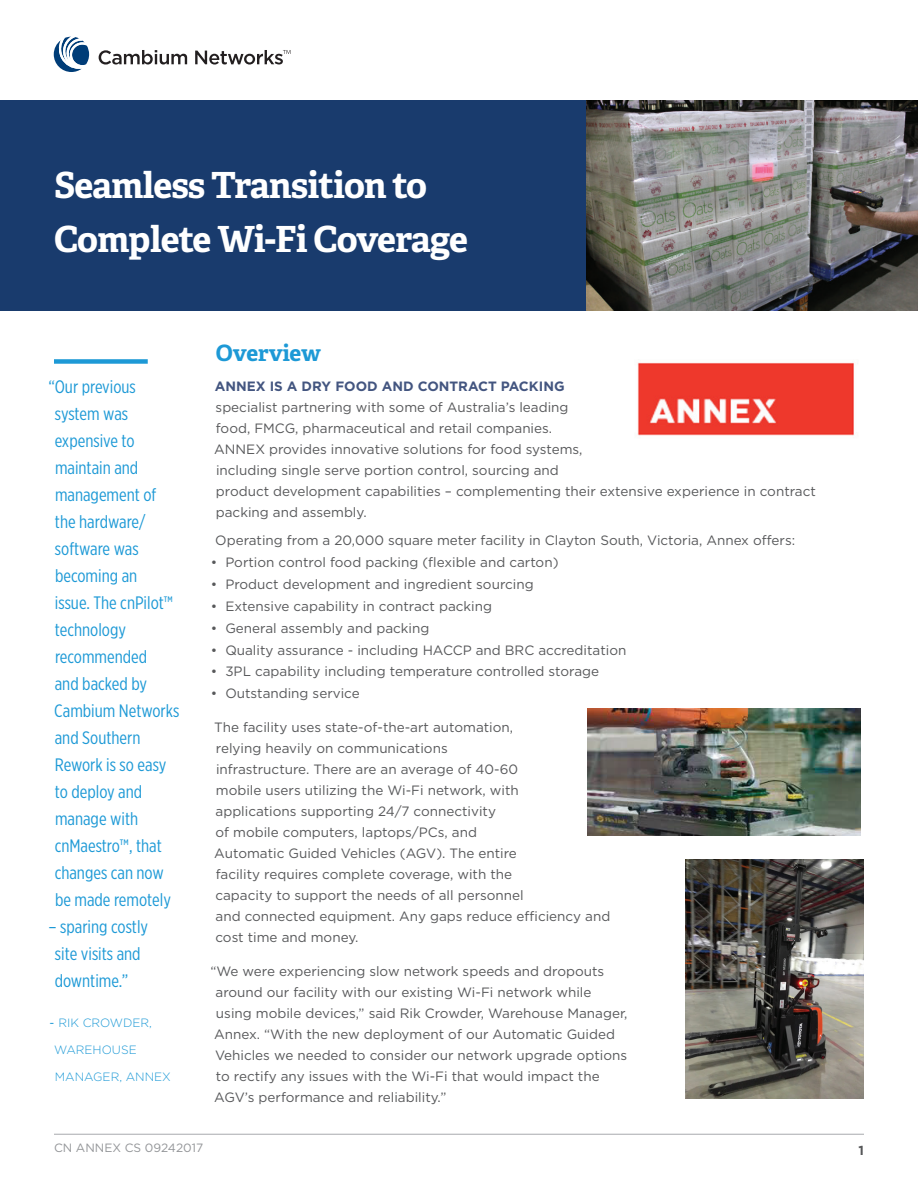
<style>
.page{position:relative;width:918px;height:1188px;background:#fff}
.page>*{position:absolute;margin:0;border:0;box-sizing:border-box;transform-origin:0 0}
.t1{font:700 36px/54px "Adelle";letter-spacing:-.025em;color:#fff}
.t2{font:700 22.5px "Adelle";letter-spacing:-.015em;color:#1d99d6}
.t3{font:18px/27px "Gotham X Narrow";color:#1d99d6}
.t4{font:13.5px/21px "Gotham";color:#57585a}
.t5{font:700 13.5px "Gotham";color:#435580}
.t6{font:13.05px "Gotham";color:#57585a}
.t7{font:700 13.05px "Gotham";color:#57585a}
.t8{font:300 12px "Gotham";color:#1d99d6}
.t9{font:12px "Gotham";color:#939598}
.s1{font-weight:400}
</style>
<div class="page">
<hr style="left:54px;top:1134px;width:810px;height:1px;background:#a8a9ad">
<div style="left:54px;top:359px;width:94px;height:5px;background:#1d99d6"></div>
<div style="left:0;top:100px;width:918px;height:210px;background:#193b6d"></div>
<svg style="left:99px;top:50px;width:88px;height:15px"></svg>
<svg style="left:195px;top:50px;width:95px;height:15px"></svg>
<svg style="left:54px;top:37px;width:35px;height:35px"></svg>
<img style="left:637px;top:362px;width:217px;height:74px">
<img style="left:686px;top:859px;width:178px;height:240px">
<img style="left:588px;top:709px;width:272px;height:127px">
<img style="left:586px;top:100px;width:332px;height:210px">
<h1 class="t1" style="left:54px;top:158px;width:416px">Seamless Transition to<br>Complete Wi-Fi Coverage</h1>
<p class="t3" style="left:54px;top:373px;width:127px;text-indent:-6px">“Our previous system was expensive to maintain and management of the hardware/ software was becoming an<br>issue. The cnPilot™ technology recommended<br>and backed by<br>Cambium Networks and Southern<br>Rework is so easy to deploy and manage with cnMaestro™, that changes can now be made remotely</p>
<h3 class="t3" style="left:55px;top:913px;width:95px;text-indent:-6px">– sparing costly site visits and downtime.”</h3>
<p class="t8" style="left:50px;top:1015px;width:104px"><span class="s1">-</span> RIK CROWDER,</p>
<p class="t8" style="left:54px;top:1042px;width:84px">WAREHOUSE</p>
<p class="t8" style="left:55px;top:1069px;width:118px">MANAGER, ANNEX</p>
<h2 class="t2" style="left:216px;top:339px;width:106px">Overview</h2>
<p class="t5" style="left:215px;top:377px;width:351px">ANNEX IS A DRY FOOD AN D CONTRACT PACKING</p>
<p class="t4" style="left:214px;top:396px;width:603px">specialist partnering with some of Australia’s leading<br>food, FMCG, pharmaceutical and retail companies.<br>ANNEX provides innovative solutions for food systems,<br>including single serve portion control, sourcing and<br>product development capabilities – complementing their extensive experience in contract packing and assembly.</p>
<p class="t4" style="left:215px;top:529px;width:581px">Operating from a 20,000 square meter facility in Clayton South, Victoria, Annex offers:</p>
<p class="t4" style="left:211px;top:551px;width:349px">• Portion control food packing (flexible and carton)</p>
<p class="t4" style="left:211px;top:573px;width:324px">• Product development and ingredient sourcing</p>
<p class="t4" style="left:211px;top:595px;width:283px">• Extensive capability in contract packing</p>
<p class="t4" style="left:211px;top:617px;width:220px">• General assembly and packing</p>
<p class="t4" style="left:211px;top:639px;width:417px">• Quality assurance - including HACCP and BRC accreditation</p>
<p class="t4" style="left:211px;top:661px;width:390px">• 3PL capability including temperature controlled storage</p>
<p class="t4" style="left:211px;top:683px;width:150px">• Outstanding service</p>
<p class="t4" style="left:214px;top:717px;width:398px">The facility uses state-of-the-art automation,<br>relying heavily on communications<br>infrastructure. There are an average of 40-60<br>mobile users utilizing the Wi-Fi network, with<br>applications supporting 24/7 connectivity<br>of mobile computers, laptops/PCs, and<br>Automatic Guided Vehicles (AGV). The entire<br>facility requires complete coverage, with the<br>capacity to support the needs of all personnel<br>and connected equipment. Any gaps reduce efficiency and cost time and money.</p>
<p class="t4" style="left:211px;top:961px;width:419px">“We were experiencing slow network speeds and dropouts around our facility with our existing Wi-Fi network while<br>using mobile devices,” said Rik Crowder, Warehouse Manager, Annex. “With the new deployment of our Automatic Guided Vehicles we needed to consider our network upgrade options to rectify any issues with the Wi-Fi that would impact the AGV’s performance and reliability.”</p>
<p class="t9" style="left:54px;top:1140px;width:151px">CN ANNEX CS 09242017</p>
<p class="t6" style="left:54px;top:1142px;width:154px">Add Reference Number</p>
<p class="t7" style="left:858px;top:1142px;width:7px">1</p>
</div>
